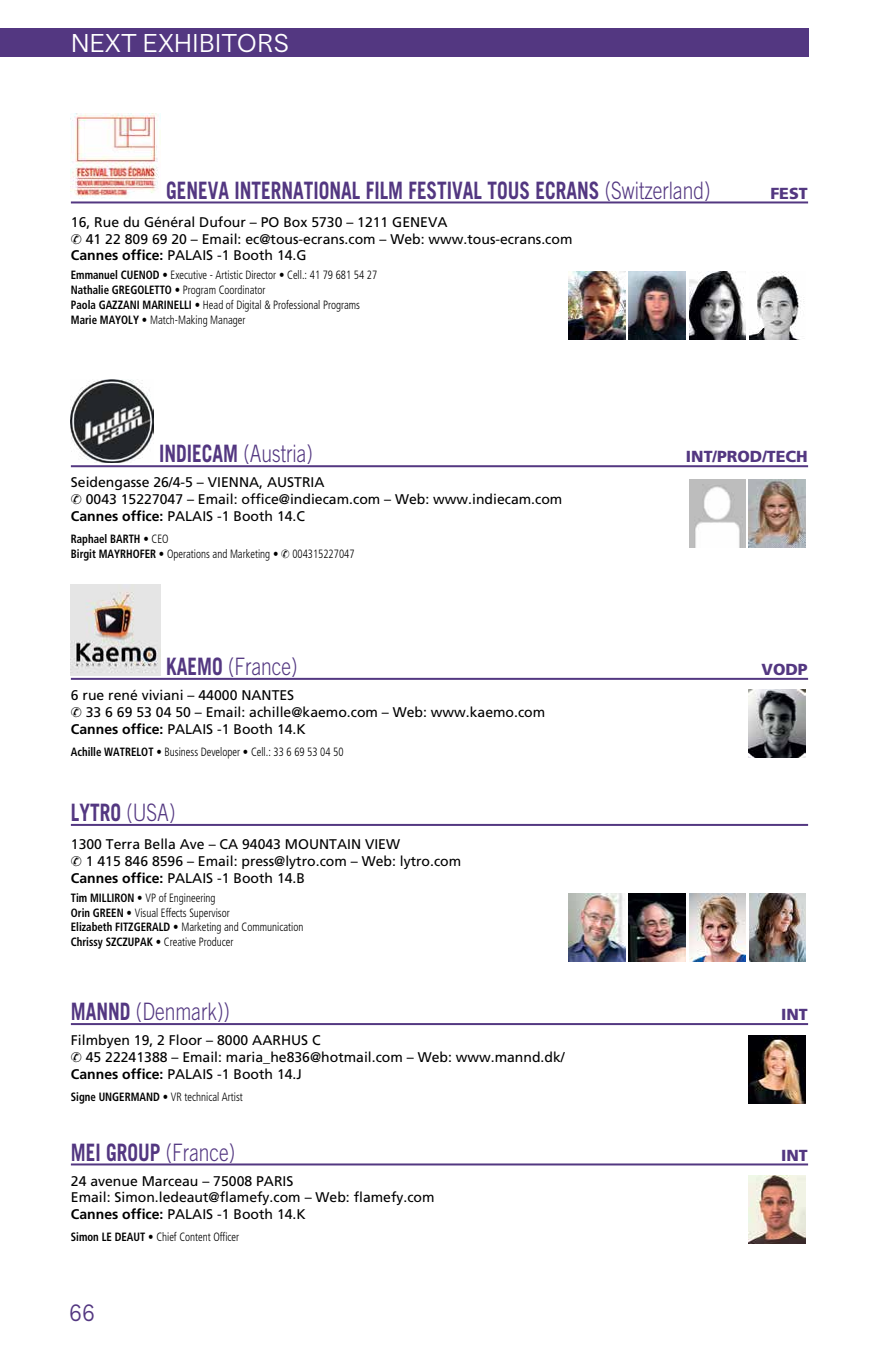
<style>
.page{position:relative;width:879px;height:1361px;background:#fff}
.page>*{position:absolute;margin:0;border:0;box-sizing:border-box;transform-origin:0 0}
.t1{font:700 24px "Trade Gothic";color:#533781;scale:.8 1}
.t2{font:300 24px "Trade Gothic";color:#533781;scale:.8 1}
.t3{font:300 24px "Proto Grotesk";letter-spacing:.02em;color:#fff}
.t4{font:300 22px "Proto Grotesk";color:#533781;scale:.9 1}
.t5{font:900 16px "Frutiger";color:#533781}
.t6{font:14px/16.8px "Frutiger";color:#000}
.t7{font:700 14px "Frutiger";color:#000}
.t8{font:300 condensed 12px/14.8px "Frutiger";color:#000;scale:.9 1}
.s1{font-weight:300}
.s2{font-weight:400}
.s3{font-weight:700}
</style>
<div class="page">
<div style="left:0;top:28px;width:808px;height:29px;background:#533781"></div>
<hr style="left:71px;top:201px;width:737px;height:2px;background:#533781">
<hr style="left:71px;top:465px;width:737px;height:2px;background:#533781">
<hr style="left:71px;top:678px;width:737px;height:2px;background:#533781">
<hr style="left:71px;top:824px;width:737px;height:2px;background:#533781">
<hr style="left:71px;top:1023px;width:737px;height:2px;background:#533781">
<hr style="left:71px;top:1163px;width:737px;height:2px;background:#533781">
<img style="left:71px;top:113px;width:90px;height:86px">
<img style="left:569px;top:271px;width:56px;height:68px">
<img style="left:629px;top:271px;width:56px;height:68px">
<img style="left:689px;top:271px;width:56px;height:68px">
<img style="left:749px;top:271px;width:55px;height:68px">
<img style="left:71px;top:379px;width:83px;height:83px">
<img style="left:689px;top:479px;width:57px;height:68px">
<img style="left:748px;top:479px;width:57px;height:68px">
<img style="left:71px;top:585px;width:90px;height:90px">
<img style="left:748px;top:690px;width:57px;height:68px">
<img style="left:569px;top:893px;width:56px;height:68px">
<img style="left:629px;top:893px;width:56px;height:68px">
<img style="left:689px;top:893px;width:56px;height:68px">
<img style="left:749px;top:893px;width:56px;height:68px">
<img style="left:748px;top:1035px;width:57px;height:68px">
<img style="left:748px;top:1175px;width:57px;height:68px">
<h1 class="t3" style="left:71px;top:26px;width:220px">N EXT EXHIBITORS</h1>
<h1 class="t1" style="left:166px;top:175px;width:682px">GENEVA INTERNATIONAL FILM FESTIVAL TOUS ECRANS <span class="s1">(Switzerland)</span></h1>
<p class="t5" style="left:770px;top:183px;width:39px">FEST</p>
<p class="t6" style="left:71px;top:213px;width:331px">16, Rue du Général Dufour – PO Box 5730 – 1211 GENE</p>
<p class="t6" style="left:428px;top:213px;width:21px">VA</p>
<p class="t6" style="left:86px;top:230px;width:488px">41 22 809 69 20 – E mail: ec@tous-ecrans.com – Web: www.tous-ecrans.com</p>
<p class="t7" style="left:71px;top:247px;width:130px">Cannes office: <span class="s2">PALAIS</span></p>
<p class="t6" style="left:217px;top:247px;width:89px">-1 Booth 14.G</p>
<p class="t8" style="left:71px;top:268px;width:342px"><span class="s3">Emmanuel CUENOD •</span> Executive - Artistic Director <span class="s3">•</span> Cell.: 41 79 681 54 27<br><span class="s3">Nathalie GREGOLETTO •</span> Program Coordinator<br><span class="s3">Paola GAZZANI MARINELLI •</span> Head of Digital &amp; Professional Programs <span class="s3">Marie MAYOLY •</span> Match-Making Manager</p>
<h1 class="t2" style="left:159px;top:439px;width:194px"><span class="s3">INDIECAM</span> (Austria)</h1>
<p class="t5" style="left:686px;top:447px;width:123px">INT/PROD/TECH</p>
<p class="t6" style="left:71px;top:474px;width:156px">Seidengasse 26/4-5 – VIENNA</p>
<p class="t6" style="left:259px;top:474px;width:17px">, AUSTRIA</p>
<p class="t6" style="left:86px;top:491px;width:478px">0043 15227047 – Email: office@indiecam.com – Web: www.indiecam.com</p>
<p class="t7" style="left:71px;top:508px;width:130px">Cannes office: <span class="s2">PALAIS</span></p>
<p class="t6" style="left:217px;top:508px;width:88px">-1 Booth 14.C</p>
<p class="t8" style="left:71px;top:532px;width:317px"><span class="s3">Raphael BARTH •</span> CEO<br><span class="s3">Birgit MAYRHOFER •</span> Operations and Marketing <span class="s3">•</span> 004315227047</p>
<h1 class="t2" style="left:166px;top:652px;width:166px"><span class="s3">KAEMO</span> (France)</h1>
<p class="t5" style="left:761px;top:660px;width:48px">VODP</p>
<p class="t6" style="left:71px;top:686px;width:180px">6 rue rené viviani – 44000 NANTES</p>
<p class="t6" style="left:86px;top:703px;width:461px">33 6 69 53 04 50 – Email: achille@kaemo.com – Web: www.kaemo.com</p>
<p class="t7" style="left:71px;top:720px;width:130px">Cannes office: <span class="s2">PALAIS</span></p>
<p class="t6" style="left:217px;top:720px;width:89px">-1 Booth 14.K</p>
<p class="t8" style="left:71px;top:744px;width:304px"><span class="s3">Achille WATRELOT •</span> Business Developer <span class="s3">•</span> Cell.: 33 6 69 53 04 50</p>
<h1 class="t1" style="left:71px;top:798px;width:132px">LYTRO <span class="s1">(USA)</span></h1>
<p class="t6" style="left:71px;top:836px;width:237px">1300 Terra Bella Ave – CA 94043 MOUNTAIN</p>
<p class="t6" style="left:365px;top:836px;width:19px">VIEW</p>
<p class="t6" style="left:86px;top:852px;width:377px">1 415 846 8596 – Email: press@lytro.com – Web: lytro.com</p>
<p class="t7" style="left:71px;top:870px;width:130px">Cannes office: <span class="s2">PALAIS</span></p>
<p class="t6" style="left:217px;top:869px;width:89px">-1 Booth 14.B</p>
<p class="t8" style="left:71px;top:890px;width:260px"><span class="s3">Tim MILLIRON •</span> VP of Engineering<br><span class="s3">Orin GREEN •</span> Visual Effects Supervisor<br><span class="s3">Elizabeth FITZGERALD •</span> Marketing and Communication <span class="s3">Chrissy SZCZUPAK •</span> Creative Producer</p>
<h1 class="t2" style="left:71px;top:997px;width:200px"><span class="s3">MANND</span> (Denmark))</h1>
<p class="t5" style="left:781px;top:1005px;width:28px">INT</p>
<p class="t6" style="left:71px;top:1032px;width:192px">Filmbyen 19, 2 Floor – 8000 AARHUS</p>
<p class="t6" style="left:312px;top:1032px;width:9px">C</p>
<p class="t6" style="left:86px;top:1048px;width:480px">45 22241388 – Email: maria_he836@hotmail.com – Web: www.mannd.dk/</p>
<p class="t7" style="left:71px;top:1066px;width:130px">Cannes office: <span class="s2">PALAIS</span></p>
<p class="t6" style="left:217px;top:1065px;width:86px">-1 Booth 14.J</p>
<p class="t8" style="left:71px;top:1089px;width:193px"><span class="s3">Signe UNGERMAND •</span> VR technical Artist</p>
<h1 class="t1" style="left:71px;top:1137px;width:207px">MEI GROUP <span class="s1">(France)</span></h1>
<p class="t5" style="left:781px;top:1145px;width:28px">INT</p>
<p class="t6" style="left:71px;top:1172px;width:365px">24 avenue Marceau – 75008 PARIS<br>Email: Simon.ledeaut@flamefy.com – Web: flamefy.com<br><span class="s3">Cannes office:</span> PALAIS</p>
<p class="t6" style="left:217px;top:1206px;width:89px">-1 Booth 14.K</p>
<p class="t8" style="left:71px;top:1230px;width:188px"><span class="s3">Simon LE DEAUT •</span> Chief Content Officer</p>
<h2 class="t4" style="left:69px;top:1297px;width:30px">66</h2>
</div>
